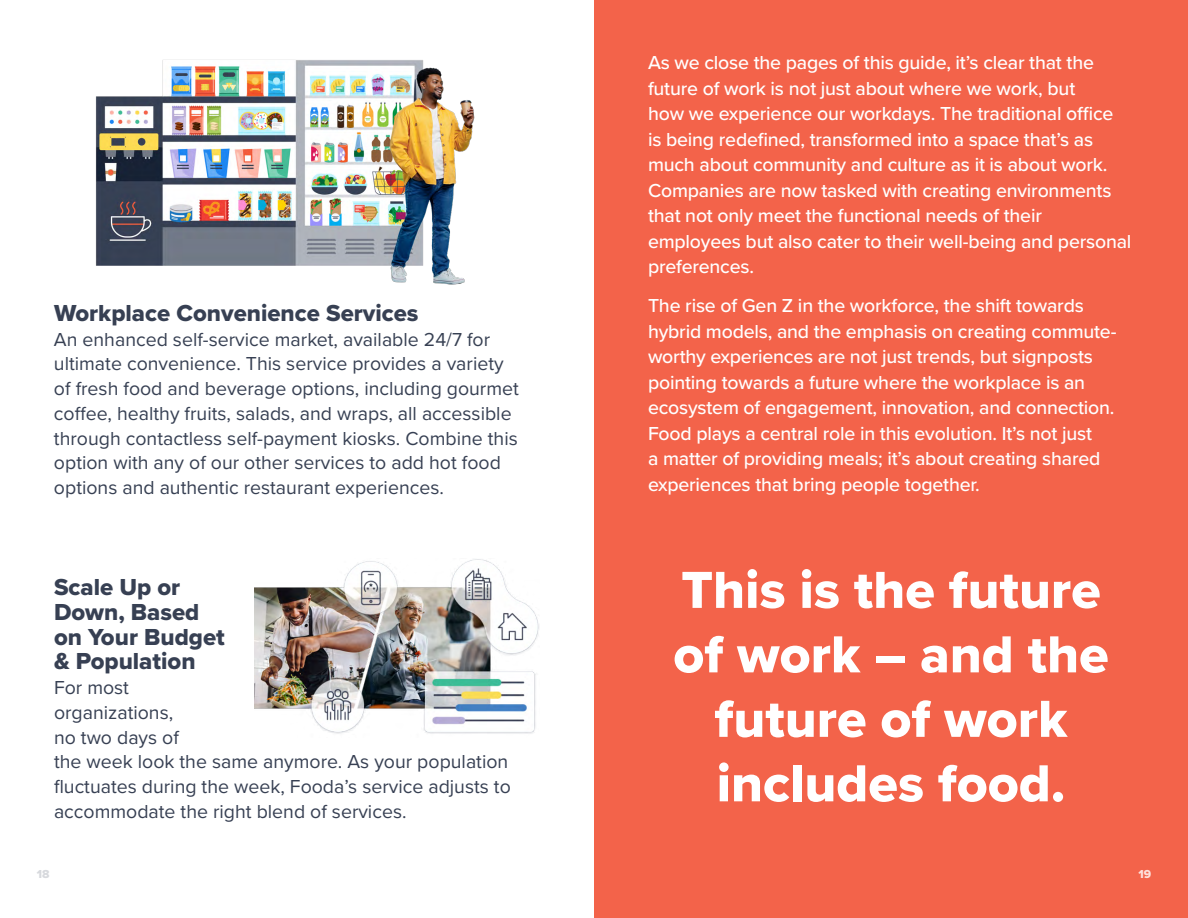
<style>
.page{position:relative;width:1188px;height:918px;background:#fff}
.page>*{position:absolute;margin:0;border:0;box-sizing:border-box;transform-origin:0 0}
.t1{font:54px/64.5px "Proxima Nova Extrabld";color:#fff;text-align:center}
.t2{font:24px/24.8px "Proxima Nova Extrabld";color:#374053}
.t3{font:500 19.5px/25.5px "Proxima Nova";letter-spacing:-.01em;color:#fff}
.t4{font:19.5px/24.8px "Proxima Nova";color:#374053}
.t5{font:12px "Proxima Nova Extrabld";color:#d7d9dd}
.t6{font:12px "Proxima Nova Extrabld";color:#fde0db}
</style>
<div class="page">
<div style="left:594px;top:0;width:594px;height:918px;background:#f3634a"></div>
<img style="left:255px;top:559px;width:284px;height:175px">
<img style="left:95px;top:59px;width:380px;height:226px">
<p class="t2" style="left:54px;top:300px;width:366px">Workplace Convenience Services</p>
<p class="t4" style="left:54px;top:326px;width:466px">An enhanced self-service market, available 24/7 for ultimate convenience. This service provides a variety of fresh food and beverage options, including gourmet coffee, healthy fruits, salads, and wraps, all accessible through contactless self-payment kiosks. Combine this option with any of our other services to add hot food options and authentic restaurant experiences.</p>
<p class="t2" style="left:54px;top:574px;width:172px">Scale Up or<br>Down, Based on Your Budget &amp; Population</p>
<p class="t4" style="left:54px;top:674px;width:458px">For most<br>organizations,<br>no two days of<br>the week look the same anymore. As your population fluctuates during the week, Fooda’s service adjusts to accommodate the right blend of services.</p>
<p class="t3" style="left:648px;top:49px;width:485px">As we close the pages of this guide, it’s clear that the future of work is not just about where we work, but<br>how we experience our workdays. The traditional office is being redefined, transformed into a space that’s as much about community and culture as it is about work.<br>Companies are now tasked with creating environments that not only meet the functional needs of their employees but also cater to their well-being and personal preferences.</p>
<p class="t3" style="left:648px;top:292px;width:470px">The rise of Gen Z in the workforce, the shift towards hybrid models, and the emphasis on creating commute&shy;worthy experiences are not just trends, but signposts pointing towards a future where the workplace is an ecosystem of engagement, innovation, and connection.<br>Food plays a central role in this evolution. It’s not just<br>a matter of providing meals; it’s about creating shared experiences that bring people together.</p>
<h1 class="t1" style="left:673px;top:557px;width:437px">This is the future of work – and the future of work includes food.</h1>
<p class="t5" style="left:37px;top:865px;width:14px">18</p>
<p class="t6" style="left:1139px;top:865px;width:14px">19</p>
</div>
